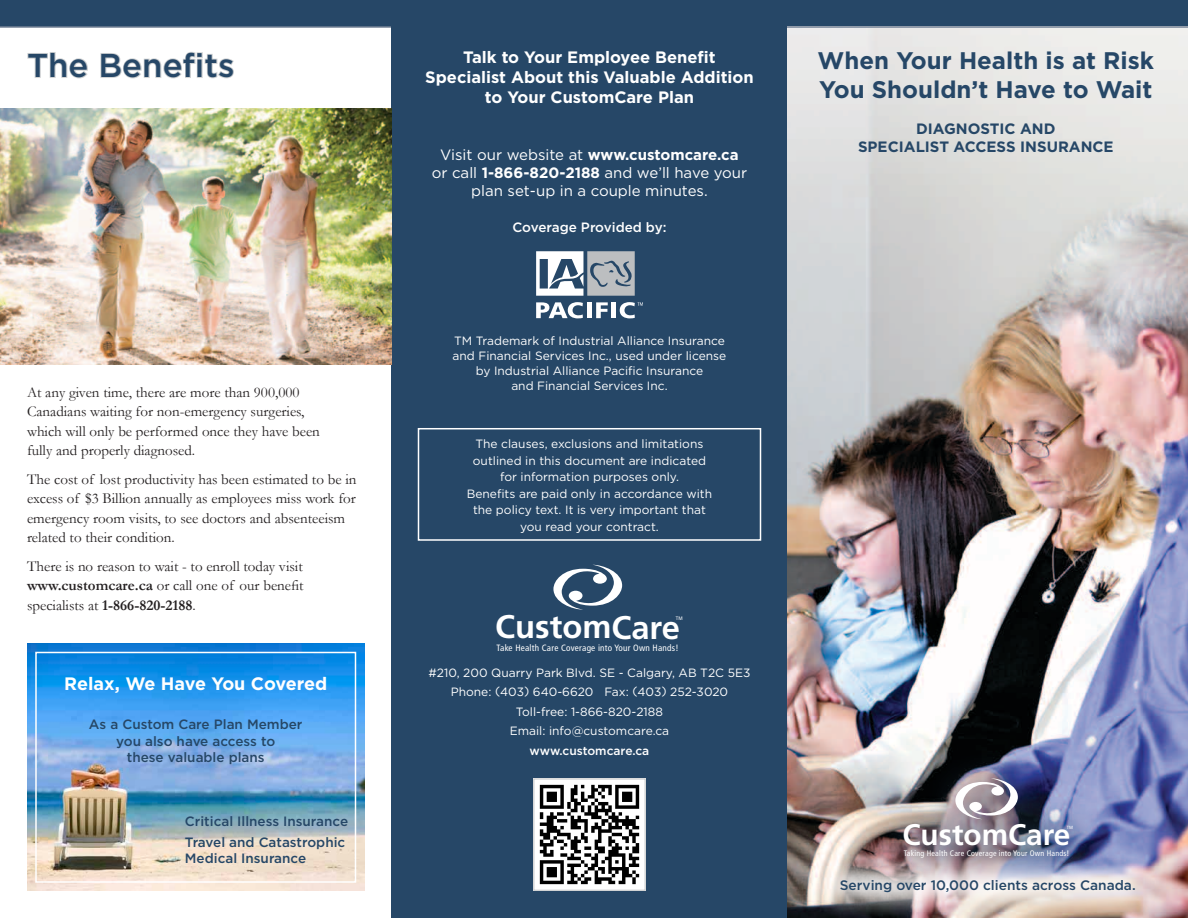
<style>
.page{position:relative;width:1188px;height:918px;background:#fff}
.page>*{position:absolute;margin:0;border:0;box-sizing:border-box;transform-origin:0 0}
.t1{font:500 33px "Gotham";color:#264767}
.t2{font:700 32.7px "Frutiger LT Std";color:#fff}
.t3{font:700 29.7px "Frutiger LT Std";color:#fff}
.t4{font:700 24px/28.8px "Gotham";color:#264767}
.t5{font:700 18px "Gotham";letter-spacing:-.025em;color:#fff}
.t6{font:700 16.5px/19.8px "Gotham";color:#fff;text-align:center}
.t7{font:15px/19.5px "Garamond";color:#231f20}
.t8{font:15px/18px "Gotham";color:#fff;text-align:center}
.t9{font:700 15px/18px "Gotham";color:#264767;text-align:center}
.t10{font:500 13.65px "Gotham";color:#264767}
.t11{font:500 13.5px/16.5px "Gotham";color:#264767}
.t12{font:500 13.5px "Gotham";color:#fff}
.t13{font:12px/16.5px "Gotham";color:#fff;text-align:center}
.t14{font:500 12px "Gotham";color:#fff}
.t15{font:condensed 9.15px "Frutiger LT Std";letter-spacing:.025em;color:#fff}
.t16{font:condensed 7.95px "Frutiger LT Std";letter-spacing:.025em;color:#fff}
.t17{font:4.95px "Frutiger LT Std";color:#fff;scale:.91 1}
.t18{font:4.5px "Frutiger LT Std";color:#fff;scale:.91 1}
.s1{font-weight:700}
</style>
<div class="page">
<div style="left:0;top:0;width:1188px;height:27px;background:#264767"></div>
<img style="left:788px;top:28px;width:400px;height:890px">
<hr style="left:0;top:26px;width:1188px;height:2px;background:#738195">
<div style="left:392px;top:0;width:396px;height:918px;background:#264767"></div>
<img style="left:809px;top:848px;width:351px;height:70px">
<div style="left:869px;top:743px;width:229px;height:141px;background:#264767;opacity:.65"></div>
<svg style="left:955px;top:778px;width:63px;height:41px"></svg>
<svg style="left:553px;top:565px;width:69px;height:45px"></svg>
<img style="left:535px;top:780px;width:109px;height:109px">
<div style="left:533px;top:778px;width:113px;height:113px;border:1px solid #d1d3d4"></div>
<img style="left:0;top:108px;width:392px;height:256px">
<svg style="left:27px;top:52px;width:61px;height:27px"></svg>
<svg style="left:100px;top:52px;width:134px;height:27px"></svg>
<div style="left:418px;top:428px;width:343px;height:113px;border:2px solid #fff"></div>
<svg style="left:536px;top:302px;width:47px;height:16px"></svg>
<div style="left:587px;top:302px;width:5px;height:16px;background:#fff"></div>
<svg style="left:596px;top:302px;width:12px;height:16px"></svg>
<hr style="left:612px;top:302px;width:4px;height:16px;background:#fff">
<svg style="left:536px;top:251px;width:99px;height:45px"></svg>
<svg style="left:620px;top:302px;width:23px;height:16px"></svg>
<img style="left:27px;top:644px;width:337px;height:247px">
<div style="left:35px;top:652px;width:321px;height:231px;border:2px solid #fff"></div>
<h1 class="t1" style="left:27px;top:47px;width:209px">The Benefits</h1>
<h3 class="t6" style="left:425px;top:47px;width:330px">Talk to Your Employee Benefit<br>Specialist About this Valuable Addition to Your CustomCare Plan</h3>
<p class="t7" style="left:27px;top:382px;width:294px">At any given time, there are more than 900,000<br>Canadians waiting for non-emergency surgeries, which will only be performed once they have been fully and properly diagnosed.</p>
<p class="t7" style="left:27px;top:469px;width:331px">The cost of lost productivity has been estimated to be in excess of $3 Billion annually as employees miss work for emergency room visits, to see doctors and absenteeism related to their condition.</p>
<p class="t7" style="left:27px;top:556px;width:278px;text-align:justify">There is no reason to wait - to enroll today visit <span class="s1">www.customcare.ca</span> or call one of our benefit specialists at <span class="s1">1-866-820-2188</span>.</p>
<h3 class="t5" style="left:64px;top:674px;width:264px">Relax, We Have You Covered</h3>
<p class="t11" style="left:89px;top:716px;width:215px;text-align:center">As a Custom Care Plan Member you also have access to<br>these valuable plans</p>
<p class="t11" style="left:185px;top:810px;width:165px;line-height:21px">Critical Illness Insurance<br>Travel and Catastrophic</p>
<p class="t11" style="left:185px;top:850px;width:123px">Medical Insurance</p>
<p class="t8" style="left:432px;top:146px;width:317px">Visit our website at <span class="s1">www.customcare.ca </span>or call <span class="s1">1-866-820-2188</span> and we’ll have your plan set-up in a couple minutes.</p>
<p class="t12" style="left:512px;top:220px;width:156px">Coverage Provided by:</p>
<p class="t13" style="left:453px;top:333px;width:275px;line-height:15px">TM Trademark of Industrial Alliance Insurance and Financial Services Inc., used under license by Industrial Alliance Pacific Insurance<br>and Financial Services Inc.</p>
<p class="t13" style="left:467px;top:435px;width:247px">The clauses, exclusions and limitations outlined in this document are indicated for information purposes only.<br>Benefits are paid only in accordance with the policy text. It is very important that you read your contract.</p>
<h2 class="t2" style="left:495px;top:608px;width:186px">CustomCare</h2>
<p class="t17" style="left:676px;top:615px;width:9px">TM</p>
<p class="t15" style="left:497px;top:642px;width:184px">Take Health Care Coverage into Your Own Hands!</p>
<p class="t13" style="left:429px;top:662px;width:323px;line-height:19.5px">#210, 200 Quarry Park Blvd. SE - Calgary, AB T2C 5E3<br>Phone: (403) 640-6620 Fax: (403) 252-3020<br>Toll-free: 1-866-820-2188<br>Email: info@customcare.ca</p>
<p class="t14" style="left:530px;top:743px;width:121px">www.customcare.ca</p>
<h3 class="t4" style="left:818px;top:46px;width:338px">When Your Health is at Risk<br>You Shouldn’t Have to Wait</h3>
<p class="t9" style="left:858px;top:119px;width:257px">diagnostic and<br>specialist access insurance</p>
<h3 class="t3" style="left:902px;top:818px;width:169px">CustomCare</h3>
<p class="t18" style="left:1067px;top:824px;width:8px">TM</p>
<p class="t16" style="left:904px;top:849px;width:167px">Taking Health Care Coverage into Your Own Hands!</p>
<p class="t10" style="left:840px;top:878px;width:297px">Serving over 10,000 clients across Canada.</p>
</div>
